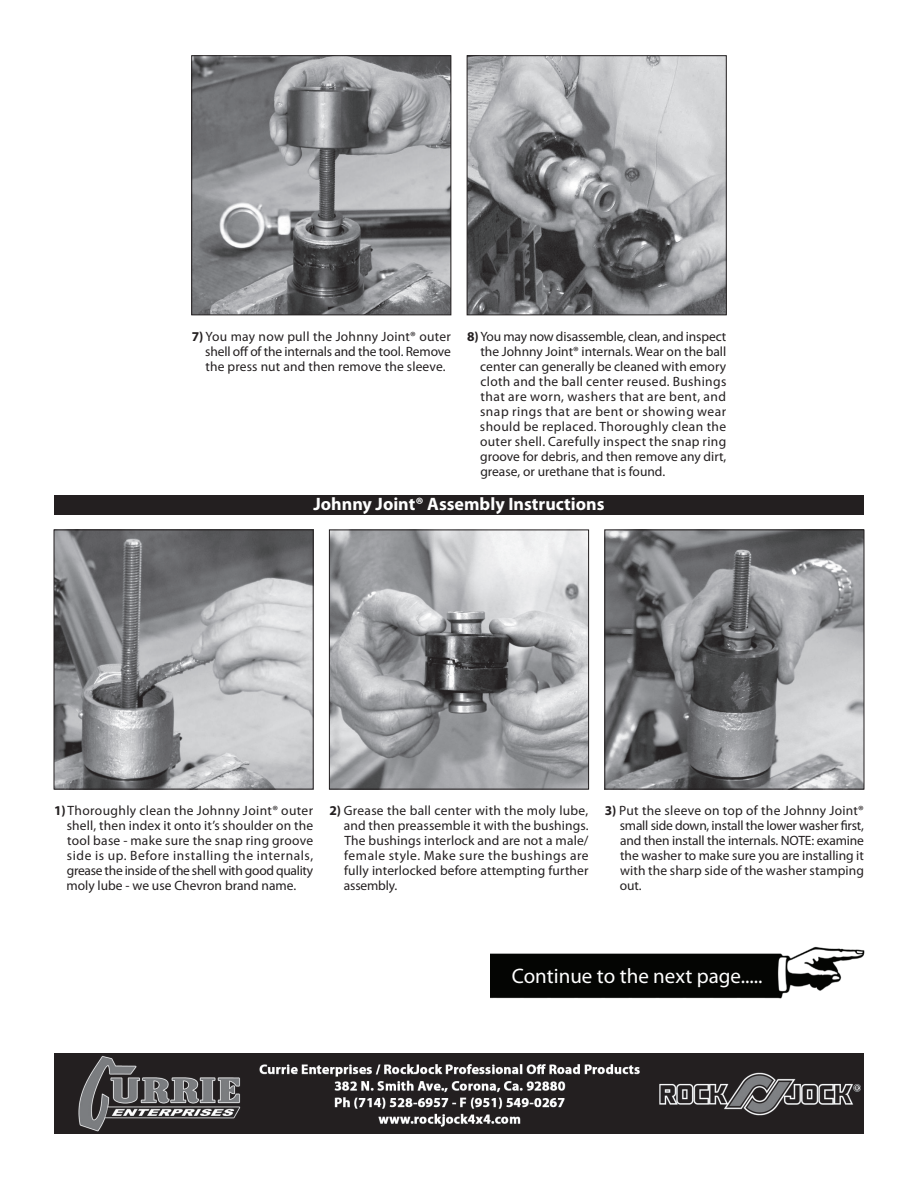
<style>
.page{position:relative;width:918px;height:1188px;background:#fff}
.page>*{position:absolute;margin:0;border:0;box-sizing:border-box;transform-origin:0 0}
.t1{font:21px "Myriad Pro";color:#fff}
.t2{font:700 18px "Myriad Pro";color:#fff}
.t3{font:13.5px/15px "Myriad Pro";color:#231f20;text-align:justify}
.s1{font-weight:700}
</style>
<div class="page">
<img style="left:194px;top:58px;width:255px;height:255px">
<div style="left:192px;top:56px;width:259px;height:259px;border:1px solid #231f20"></div>
<img style="left:469px;top:58px;width:255px;height:255px">
<div style="left:467px;top:56px;width:259px;height:259px;border:1px solid #231f20"></div>
<div style="left:54px;top:495px;width:810px;height:19px;background:#231f20"></div>
<img style="left:56px;top:532px;width:255px;height:255px">
<div style="left:54px;top:530px;width:259px;height:259px;border:1px solid #231f20"></div>
<img style="left:331px;top:532px;width:256px;height:255px">
<div style="left:329px;top:530px;width:260px;height:259px;border:1px solid #231f20"></div>
<img style="left:607px;top:532px;width:255px;height:255px">
<div style="left:605px;top:530px;width:259px;height:259px;border:1px solid #231f20"></div>
<img style="left:491px;top:946px;width:374px;height:53px">
<img style="left:54px;top:1053px;width:810px;height:81px">
<p class="t3" style="left:205px;top:329px;width:247px;text-indent:-14px"><span class="s1">7)</span> You may now pull the Johnny Joint® outer shell off of the internals and the tool. Remove the press nut and then remove the sleeve.</p>
<p class="t3" style="left:480px;top:329px;width:248px;text-indent:-13px"><span class="s1">8)</span> You may now disassemble, clean, and inspect the Johnny Joint® internals. Wear on the ball center can generally be cleaned with emory cloth and the ball center reused. Bushings that are worn, washers that are bent, and snap rings that are bent or showing wear should be replaced. Thoroughly clean the outer shell. Carefully inspect the snap ring groove for debris, and then remove any dirt, grease, or urethane that is found.</p>
<h2 class="t2" style="left:313px;top:492px;width:293px">Johnny Joint® Assembly Instructions</h2>
<p class="t3" style="left:67px;top:802px;width:248px;text-indent:-13px"><span class="s1">1)</span> Thoroughly clean the Johnny Joint® outer shell, then index it onto it’s shoulder on the tool base - make sure the snap ring groove side is up. Before installing the internals, grease the inside of the shell with good quality moly lube - we use Chevron brand name.</p>
<p class="t3" style="left:344px;top:802px;width:246px;text-indent:-15px"><span class="s1">2)</span> Grease the ball center with the moly lube, and then preassemble it with the bushings.<br>The bushings interlock and are not a male/ female style. Make sure the bushings are fully interlocked before attempting further assembly.</p>
<p class="t3" style="left:620px;top:802px;width:246px;text-indent:-15px"><span class="s1">3)</span> Put the sleeve on top of the Johnny Joint® small side down, install the lower washer first, and then install the internals. NOTE: examine the washer to make sure you are installing it with the sharp side of the washer stamping out.</p>
<h1 class="t1" style="left:512px;top:963px;width:252px">Continue to the next page.....</h1>
</div>
